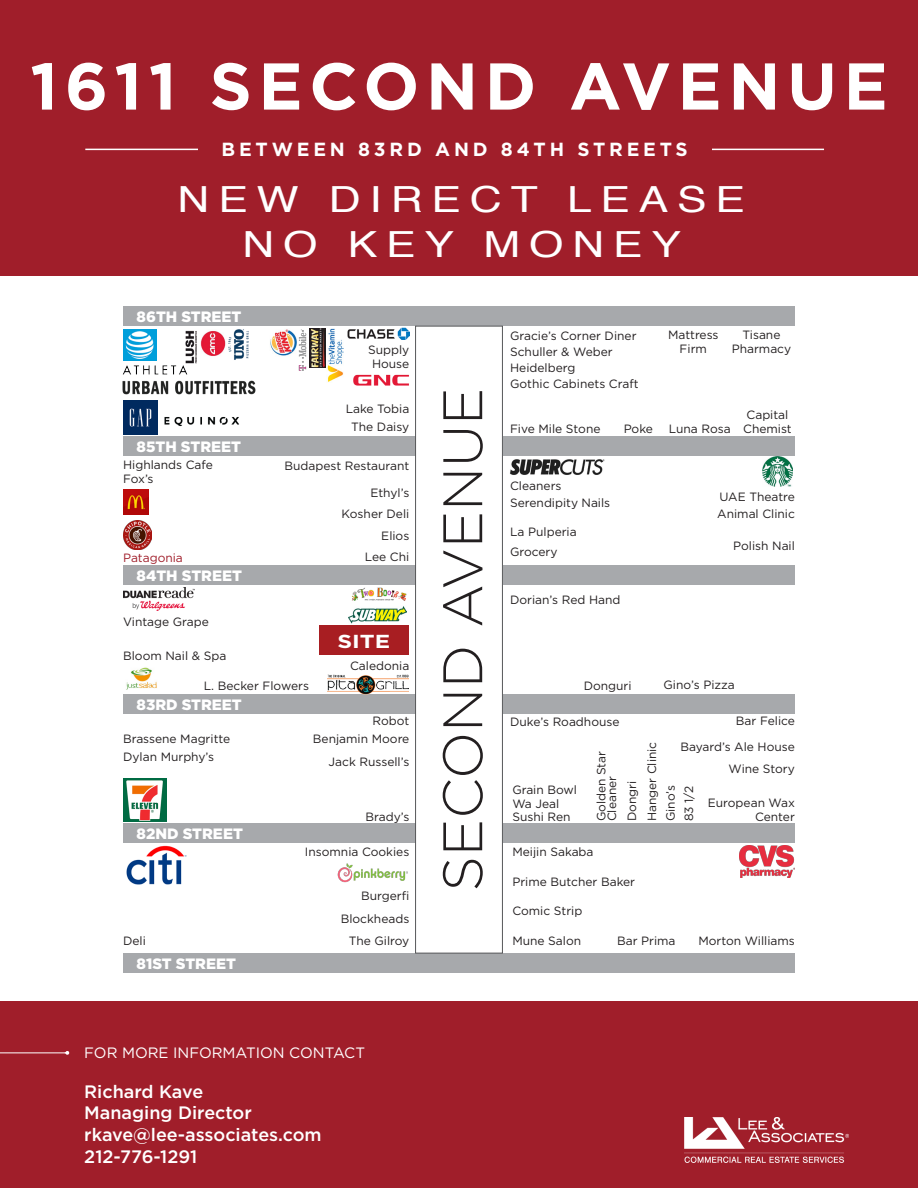
<style>
.page{position:relative;width:918px;height:1188px;background:#fff}
.page>*{position:absolute;margin:0;border:0;box-sizing:border-box;transform-origin:0 0}
.t1{font:700 66px "Gotham";letter-spacing:.1em;color:#fff}
.t2{font:300 55.5px "Gotham";color:#231f20}
.t3{font:36px "Helvetica";letter-spacing:.2em;color:#fff;scale:1.23 1}
.t4{font:700 19.05px "Gotham";letter-spacing:.2em;color:#fff}
.t5{font:700 18.75px "Gotham";color:#fff;scale:1.23 1}
.t6{font:500 18px "Gotham";color:#fff}
.t7{font:900 15px "Gotham";color:#fff}
.t8{font:15px "Gotham";color:#fff}
.t9{font:12px/14.4px "Gotham";color:#231f20}
.t10{font:12px "Gotham";color:#a01e2a}
</style>
<div class="page">
<div style="left:0;top:1002px;width:918px;height:186px;background:#a01e2a"></div>
<svg style="left:0;top:1051px;width:69px;height:4px"></svg>
<div style="left:0;top:0;width:918px;height:275px;background:#a01e2a"></div>
<img style="left:685px;top:1117px;width:164px;height:46px">
<div style="left:123px;top:307px;width:672px;height:19px;background:#a7a9ac"></div>
<div style="left:123px;top:565px;width:672px;height:19px;background:#a7a9ac"></div>
<div style="left:123px;top:824px;width:672px;height:19px;background:#a7a9ac"></div>
<div style="left:123px;top:436px;width:672px;height:19px;background:#a7a9ac"></div>
<div style="left:123px;top:694px;width:672px;height:20px;background:#a7a9ac"></div>
<div style="left:123px;top:953px;width:672px;height:19px;background:#a7a9ac"></div>
<div style="left:416px;top:326px;width:86px;height:627px;background:#fff"></div>
<div style="left:415px;top:326px;width:88px;height:627px;border:1px solid #57585a"></div>
<img style="left:762px;top:456px;width:31px;height:31px">
<img style="left:740px;top:846px;width:55px;height:31px">
<img style="left:126px;top:846px;width:61px;height:39px">
<img style="left:123px;top:779px;width:43px;height:42px">
<img style="left:123px;top:587px;width:72px;height:23px">
<div style="left:319px;top:626px;width:90px;height:29px;background:#a81e22"></div>
<img style="left:123px;top:489px;width:26px;height:26px">
<img style="left:164px;top:417px;width:75px;height:10px">
<img style="left:124px;top:401px;width:34px;height:33px">
<img style="left:124px;top:329px;width:33px;height:32px">
<img style="left:124px;top:365px;width:62px;height:6px">
<img style="left:122px;top:371px;width:134px;height:30px">
<img style="left:185px;top:330px;width:12px;height:34px">
<img style="left:200px;top:331px;width:26px;height:25px">
<img style="left:228px;top:329px;width:21px;height:31px">
<img style="left:270px;top:329px;width:27px;height:27px">
<img style="left:298px;top:329px;width:9px;height:42px">
<img style="left:310px;top:329px;width:15px;height:38px">
<img style="left:327px;top:329px;width:16px;height:53px">
<img style="left:348px;top:327px;width:61px;height:13px">
<img style="left:353px;top:374px;width:56px;height:12px">
<img style="left:123px;top:521px;width:29px;height:28px">
<img style="left:328px;top:674px;width:80px;height:21px">
<hr style="left:85px;top:149px;width:739px;height:1px;background:#fff">
<div style="left:198px;top:141px;width:514px;height:15px;background:#a01e2a"></div>
<img style="left:510px;top:459px;width:95px;height:16px">
<img style="left:352px;top:587px;width:54px;height:14px">
<img style="left:349px;top:606px;width:57px;height:18px">
<img style="left:126px;top:667px;width:31px;height:23px">
<img style="left:337px;top:863px;width:71px;height:20px">
<p class="t1" style="left:30px;top:48px;width:859px">1611 SECOND AVENUE</p>
<p class="t4" style="left:222px;top:139px;width:468px">BETWEEN 83RD AND 84TH STREETS</p>
<p class="t3" style="left:178px;top:172px;width:463px">NEW DIRECT LEASE</p>
<p class="t3" style="left:242px;top:217px;width:358px">NO KEY MONEY</p>
<p class="t7" style="left:137px;top:307px;width:106px">86TH STREET</p>
<p class="t9" style="left:368px;top:343px;width:43px;line-height:13.5px;text-align:center">Supply<br>House</p>
<p class="t9" style="left:510px;top:329px;width:128px">Gracie’s Corner Diner</p>
<p class="t9" style="left:510px;top:360px;width:67px">Heidelberg</p>
<p class="t9" style="left:510px;top:344px;width:104px">Schuller &amp; Weber</p>
<p class="t9" style="left:510px;top:376px;width:130px">Gothic Cabinets Craft</p>
<p class="t9" style="left:668px;top:327px;width:52px">Mattress</p>
<p class="t9" style="left:680px;top:341px;width:29px">Firm</p>
<p class="t9" style="left:732px;top:327px;width:61px;text-align:center">Tisane<br>Pharmacy</p>
<p class="t2" style="left:432px;top:892px;width:505px;rotate:-90deg">SECOND AVENUE</p>
<p class="t9" style="left:346px;top:401px;width:65px">Lake Tobia</p>
<p class="t9" style="left:351px;top:419px;width:60px">The Daisy</p>
<p class="t9" style="left:743px;top:407px;width:50px">Capital<br>Chemist</p>
<p class="t9" style="left:510px;top:422px;width:92px">Five Mile Stone</p>
<p class="t9" style="left:624px;top:422px;width:31px">Poke</p>
<p class="t9" style="left:669px;top:422px;width:63px">Luna Rosa</p>
<p class="t7" style="left:137px;top:436px;width:106px">85TH STREET</p>
<p class="t9" style="left:123px;top:458px;width:91px">Highlands Cafe</p>
<p class="t9" style="left:285px;top:459px;width:126px">Budapest Restaurant</p>
<p class="t9" style="left:123px;top:471px;width:32px">Fox’s</p>
<p class="t9" style="left:510px;top:479px;width:53px">Cleaners</p>
<p class="t9" style="left:510px;top:495px;width:102px">Serendipity Nails</p>
<p class="t9" style="left:510px;top:525px;width:68px">La Pulperia</p>
<p class="t9" style="left:510px;top:544px;width:49px">Grocery</p>
<p class="t9" style="left:510px;top:592px;width:112px">Dorian’s Red Hand</p>
<p class="t9" style="left:370px;top:485px;width:40px">Ethyl’s</p>
<p class="t9" style="left:719px;top:489px;width:77px">UAE Theatre</p>
<p class="t9" style="left:717px;top:506px;width:79px">Animal Clinic</p>
<p class="t9" style="left:733px;top:539px;width:63px">Polish Nail</p>
<p class="t9" style="left:342px;top:506px;width:69px">Kosher Deli</p>
<p class="t9" style="left:381px;top:528px;width:30px">Elios</p>
<p class="t9" style="left:365px;top:549px;width:46px">Lee Chi</p>
<p class="t10" style="left:123px;top:551px;width:61px">Patagonia</p>
<p class="t7" style="left:137px;top:565px;width:107px">84TH STREET</p>
<p class="t9" style="left:123px;top:614px;width:87px">Vintage Grape</p>
<p class="t5" style="left:337px;top:631px;width:45px">SITE</p>
<p class="t9" style="left:123px;top:648px;width:105px">Bloom Nail &amp; Spa</p>
<p class="t9" style="left:350px;top:658px;width:61px">Caledonia</p>
<p class="t9" style="left:584px;top:678px;width:49px">Donguri</p>
<p class="t9" style="left:663px;top:678px;width:73px">Gino’s Pizza</p>
<p class="t9" style="left:204px;top:678px;width:107px">L. Becker Flowers</p>
<p class="t7" style="left:137px;top:694px;width:107px">83RD STREET</p>
<p class="t9" style="left:372px;top:713px;width:38px">Robot</p>
<p class="t9" style="left:736px;top:713px;width:60px">Bar Felice</p>
<p class="t9" style="left:510px;top:714px;width:111px">Duke’s Roadhouse</p>
<p class="t9" style="left:123px;top:731px;width:109px">Brassene Magritte</p>
<p class="t9" style="left:313px;top:732px;width:98px">Benjamin Moore</p>
<p class="t9" style="left:329px;top:754px;width:82px">Jack Russell’s</p>
<p class="t9" style="left:680px;top:739px;width:116px">Bayard’s Ale House</p>
<p class="t9" style="left:729px;top:761px;width:68px">Wine Story</p>
<p class="t9" style="left:708px;top:795px;width:89px;text-align:right">European Wax<br>Center</p>
<p class="t9" style="left:644px;top:821px;width:81px;rotate:-90deg">Hanger Clinic</p>
<p class="t9" style="left:596px;top:821px;width:72px;line-height:10.5px;rotate:-90deg">Golden Star<br>Cleaner</p>
<p class="t9" style="left:123px;top:749px;width:93px">Dylan Murphy’s</p>
<p class="t9" style="left:624px;top:821px;width:42px;rotate:-90deg">Dongri</p>
<p class="t9" style="left:512px;top:782px;width:66px">Grain Bowl</p>
<p class="t9" style="left:663px;top:821px;width:38px;rotate:-90deg">Gino’s</p>
<p class="t9" style="left:682px;top:821px;width:37px;rotate:-90deg">83 1/2</p>
<p class="t9" style="left:512px;top:796px;width:48px">Wa Jeal</p>
<p class="t9" style="left:366px;top:810px;width:45px">Brady’s</p>
<p class="t9" style="left:512px;top:810px;width:60px">Sushi Ren</p>
<p class="t9" style="left:512px;top:844px;width:83px">Meijin Sakaba</p>
<p class="t9" style="left:512px;top:874px;width:124px">Prime Butcher Baker</p>
<p class="t9" style="left:512px;top:904px;width:71px">Comic Strip</p>
<p class="t7" style="left:137px;top:824px;width:108px">82ND STREET</p>
<p class="t9" style="left:305px;top:844px;width:106px">Insomnia Cookies</p>
<p class="t9" style="left:361px;top:889px;width:50px">Burgerfi</p>
<p class="t9" style="left:341px;top:911px;width:70px">Blockheads</p>
<p class="t9" style="left:123px;top:933px;width:24px">Deli</p>
<p class="t9" style="left:349px;top:933px;width:62px">The Gilroy</p>
<p class="t9" style="left:512px;top:933px;width:70px">Mune Salon</p>
<p class="t9" style="left:617px;top:933px;width:60px">Bar Prima</p>
<p class="t9" style="left:698px;top:933px;width:98px">Morton Williams</p>
<p class="t7" style="left:137px;top:953px;width:101px">81ST STREET</p>
<p class="t8" style="left:84px;top:1045px;width:282px">FOR MORE INFORMATION CONTACT</p>
<p class="t6" style="left:84px;top:1081px;width:120px">Richard Kave</p>
<p class="t6" style="left:84px;top:1103px;width:169px">Managing Director</p>
<p class="t6" style="left:84px;top:1124px;width:239px">rkave@lee-associates.com</p>
<p class="t6" style="left:84px;top:1146px;width:115px">212-776-1291</p>
</div>
